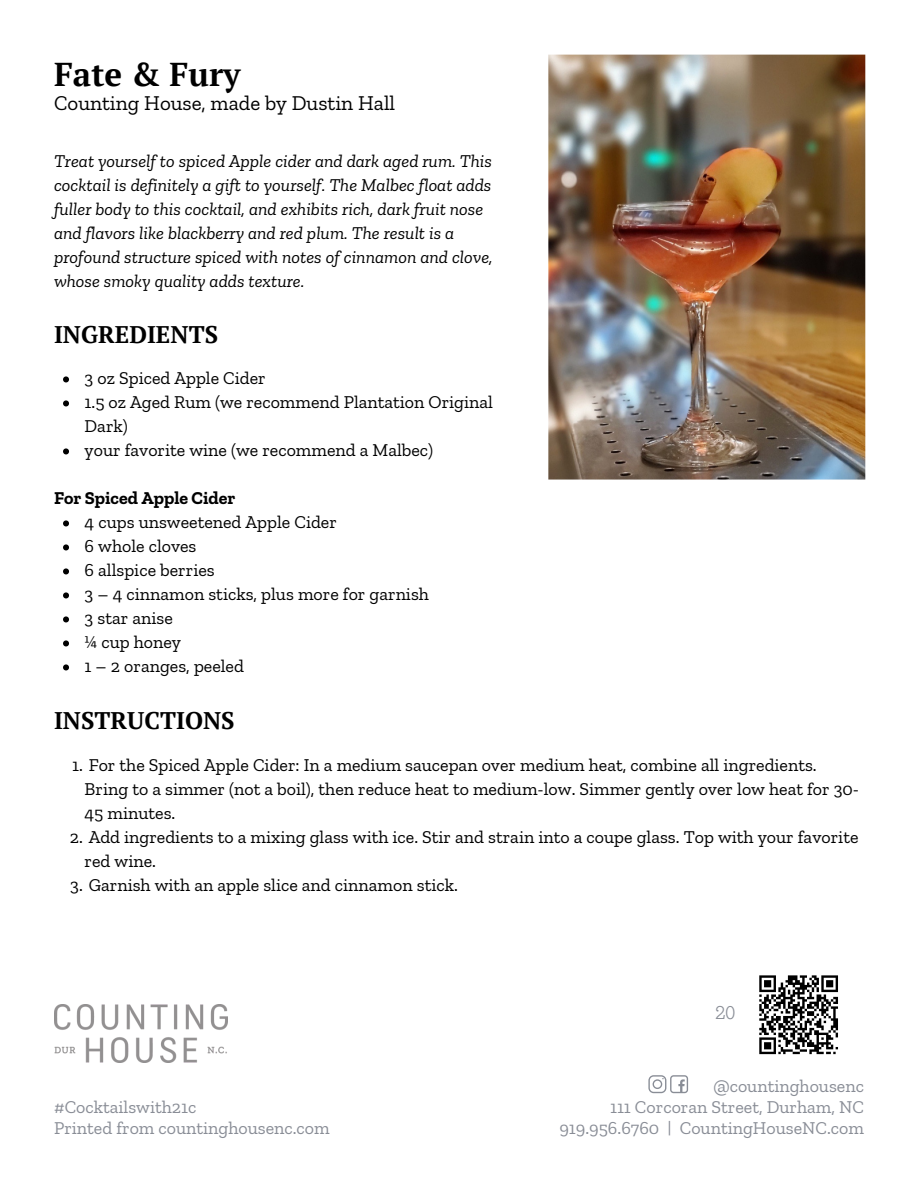
<style>
.page{position:relative;width:918px;height:1188px;background:#fff}
.page>*{position:absolute;margin:0;border:0;box-sizing:border-box;transform-origin:0 0}
.t1{font:700 33px "PT Serif";color:#000}
.t2{font:700 24px "PT Serif";color:#000}
.t3{font:21px "Zilla Slab";color:#000}
.t4{font:18px/24px "Zilla Slab";color:#000}
.t5{font:italic 18px/24px "Zilla Slab";color:#000}
.t6{font:18px "Zilla Slab";color:#898d96}
.t7{font:700 18px "Zilla Slab";color:#000}
.t8{font:18px "Bodoni Egyptian Pro";color:#898d96}
</style>
<div class="page">
<svg style="left:648px;top:1075px;width:40px;height:18px"></svg>
<img style="left:548px;top:54px;width:318px;height:426px">
<img style="left:54px;top:1004px;width:174px;height:59px">
<svg style="left:63px;top:376px;width:6px;height:6px"></svg>
<svg style="left:63px;top:400px;width:6px;height:6px"></svg>
<svg style="left:63px;top:448px;width:6px;height:6px"></svg>
<svg style="left:63px;top:520px;width:6px;height:6px"></svg>
<svg style="left:63px;top:544px;width:6px;height:6px"></svg>
<svg style="left:63px;top:568px;width:6px;height:6px"></svg>
<svg style="left:63px;top:592px;width:6px;height:6px"></svg>
<svg style="left:63px;top:616px;width:6px;height:6px"></svg>
<svg style="left:63px;top:640px;width:6px;height:6px"></svg>
<svg style="left:63px;top:664px;width:6px;height:6px"></svg>
<svg style="left:759px;top:975px;width:79px;height:79px"></svg>
<p class="t1" style="left:54px;top:51px;width:188px">Fate &amp; Fury</p>
<p class="t3" style="left:54px;top:90px;width:343px">Counting House, made by Dustin Hall</p>
<p class="t5" style="left:54px;top:149px;width:440px">Treat yourself to spiced Apple cider and dark aged rum. This cocktail is definitely a gift to yourself. The Malbec float adds fuller body to this cocktail, and exhibits rich, dark fruit nose and flavors like blackberry and red plum. The result is a profound structure spiced with notes of cinnamon and clove, whose smoky quality adds texture.</p>
<p class="t2" style="left:54px;top:318px;width:166px">INGREDIENTS</p>
<p class="t4" style="left:85px;top:366px;width:183px">3 oz Spiced Apple Cider</p>
<p class="t4" style="left:85px;top:390px;width:410px">1.5 oz Aged Rum (we recommend Plantation Original<br>Dark)</p>
<p class="t4" style="left:85px;top:438px;width:350px">your favorite wine (we recommend a Malbec)</p>
<p class="t7" style="left:54px;top:487px;width:183px">For Spiced Apple Cider</p>
<p class="t4" style="left:85px;top:510px;width:254px">4 cups unsweetened Apple Cider</p>
<p class="t4" style="left:85px;top:534px;width:113px">6 whole cloves</p>
<p class="t4" style="left:85px;top:558px;width:132px">6 allspice berries</p>
<p class="t4" style="left:85px;top:582px;width:346px">3 – 4 cinnamon sticks, plus more for garnish</p>
<p class="t4" style="left:85px;top:606px;width:90px">3 star anise</p>
<p class="t4" style="left:85px;top:630px;width:98px">¼ cup honey</p>
<p class="t4" style="left:85px;top:654px;width:161px">1 – 2 oranges, peeled</p>
<p class="t2" style="left:54px;top:704px;width:182px">INSTRUCTIONS</p>
<p class="t4" style="left:85px;top:752px;width:776px;text-indent:-12px">1. For the Spiced Apple Cider: In a medium saucepan over medium heat, combine all ingredients.<br>Bring to a simmer (not a boil), then reduce heat to medium-low. Simmer gently over low heat for 30-<br>45 minutes.</p>
<p class="t4" style="left:85px;top:824px;width:775px;text-indent:-15px">2. Add ingredients to a mixing glass with ice. Stir and strain into a coupe glass. Top with your favorite red wine.</p>
<p class="t4" style="left:70px;top:872px;width:389px">3. Garnish with an apple slice and cinnamon stick.</p>
<p class="t6" style="left:54px;top:1096px;width:144px">#Cocktailswith21c</p>
<p class="t6" style="left:54px;top:1117px;width:277px">Printed from countinghousenc.com</p>
<p class="t8" style="left:715px;top:1003px;width:22px">20</p>
<p class="t6" style="left:713px;top:1075px;width:152px">@countinghousenc</p>
<p class="t6" style="left:610px;top:1096px;width:255px">111 Corcoran Street, Durham, NC</p>
<p class="t6" style="left:559px;top:1117px;width:306px">919.956.6760 | CountingHouseNC.com</p>
</div>
